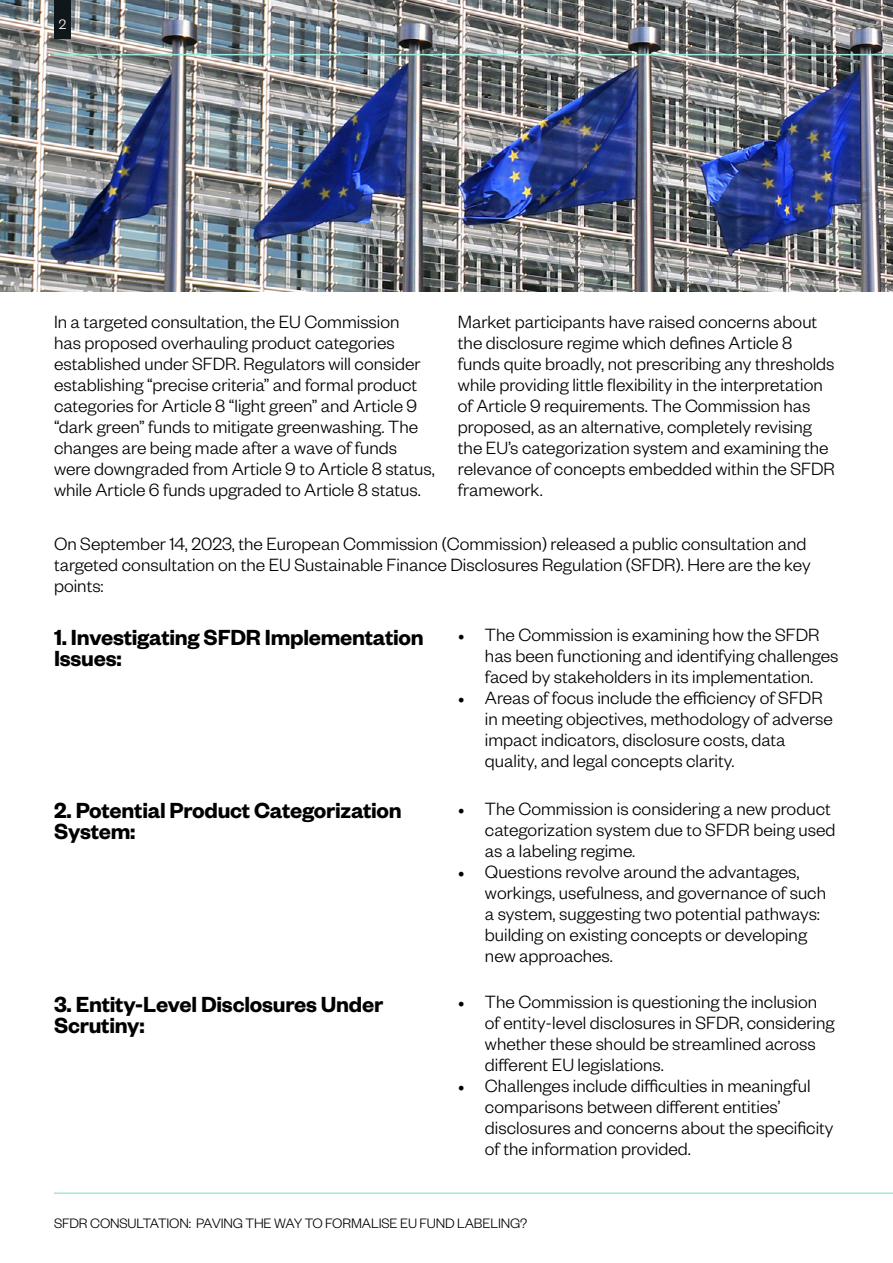
<style>
.page{position:relative;width:893px;height:1263px;background:#fff}
.page>*{position:absolute;margin:0;border:0;box-sizing:border-box;transform-origin:0 0}
.t1{font:600 24px/21px "Founders Grotesk";letter-spacing:-.01em;color:#000}
.t2{font:300 19.5px/21px "Founders Grotesk";color:#000}
.t3{font:300 15px "Founders Grotesk";letter-spacing:-.01em;color:#000}
.t4{font:300 15px "Founders Grotesk";color:#fff}
.s1{font-family:"Minion Pro";font-weight:400;font-size:18px}
</style>
<div class="page">
<img style="left:0;top:0;width:893px;height:291px">
<hr style="left:54px;top:1192px;width:839px;height:2px;background:#9cebdb">
<hr style="left:54px;top:54px;width:839px;height:1px;background:#9cebdb">
<div style="left:54px;top:0;width:17px;height:39px;background:#0f171a"></div>
<p class="t4" style="left:59px;top:15px;width:9px">2</p>
<p class="t2" style="left:54px;top:310px;width:382px">In a targeted consultation, the EU Commission<br>has proposed overhauling product categories established under SFDR. Regulators will consider establishing “precise criteria” and formal product categories for Article 8 “light green” and Article 9 “dark green” funds to mitigate greenwashing. The changes are being made after a wave of funds were downgraded from Article 9 to Article 8 status, while Article 6 funds upgraded to Article 8 status.</p>
<p class="t2" style="left:458px;top:310px;width:379px">Market participants have raised concerns about the disclosure regime which defines Article 8 funds quite broadly, not prescribing any thresholds while providing little flexibility in the interpretation of Article 9 requirements. The Commission has proposed, as an alternative, completely revising the EU’s categorization system and examining the relevance of concepts embedded within the SFDR framework.</p>
<p class="t2" style="left:54px;top:533px;width:758px">On September 14, 2023, the European Commission (Commission) released a public consultation and targeted consultation on the EU Sustainable Finance Disclosures Regulation (SFDR). Here are the key points:</p>
<p class="t1" style="left:54px;top:625px;width:371px">1. Investigating SFDR Implementation<br>Issues:</p>
<p class="t2" style="left:485px;top:624px;width:355px;text-indent:-27px"><span class="s1">•</span> The Commission is examining how the SFDR has been functioning and identifying challenges faced by stakeholders in its implementation.</p>
<p class="t2" style="left:485px;top:687px;width:349px;text-indent:-27px"><span class="s1">•</span> Areas of focus include the efficiency of SFDR in meeting objectives, methodology of adverse impact indicators, disclosure costs, data quality, and legal concepts clarity.</p>
<p class="t1" style="left:54px;top:799px;width:349px">2. Potential Product Categorization<br>System:</p>
<p class="t2" style="left:485px;top:797px;width:352px;text-indent:-27px"><span class="s1">•</span> The Commission is considering a new product categorization system due to SFDR being used as a labeling regime.</p>
<p class="t2" style="left:485px;top:860px;width:343px;text-indent:-27px"><span class="s1">•</span> Questions revolve around the advantages, workings, usefulness, and governance of such a system, suggesting two potential pathways: building on existing concepts or developing new approaches.</p>
<p class="t1" style="left:54px;top:992px;width:331px">3. Entity-Level Disclosures Under<br>Scrutiny:</p>
<p class="t2" style="left:485px;top:990px;width:351px;text-indent:-27px"><span class="s1">•</span> The Commission is questioning the inclusion of entity-level disclosures in SFDR, considering whether these should be streamlined across different EU legislations.</p>
<p class="t2" style="left:485px;top:1074px;width:350px;text-indent:-27px"><span class="s1">•</span> Challenges include difficulties in meaningful comparisons between different entities’ disclosures and concerns about the specificity of the information provided.</p>
<p class="t3" style="left:54px;top:1214px;width:475px">SFDR CONSULTATION: PAVING THE WAY TO FORMALISE EU FUND LABELING?</p>
</div>
